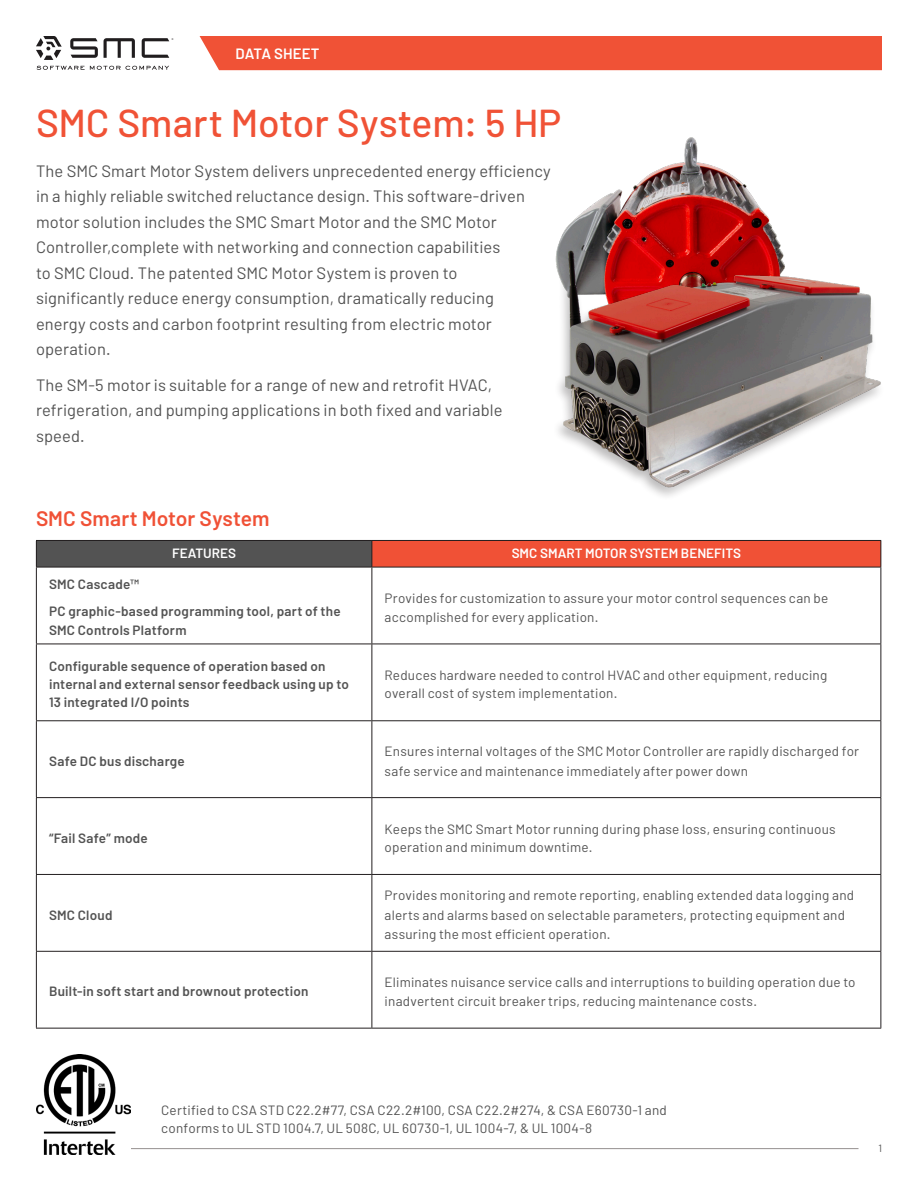
<style>
.page{position:relative;width:918px;height:1188px;background:#fff}
.page>*{position:absolute;margin:0;border:0;box-sizing:border-box;transform-origin:0 0}
.Headline{font:500 39px "Barlow";color:#f05236}
.Subhead{font:600 21px "Barlow";color:#f05136}
.Intro{font:16.5px/25.5px "Barlow";letter-spacing:.005em;color:#535353}
.Subhead-2{font:600 15px "Barlow";letter-spacing:.005em;color:#fff}
.Body{font:13.5px/19.5px "Barlow";letter-spacing:.015em;color:#535353}
.Body-2{font:600 13.5px/18px "Barlow";letter-spacing:.015em;color:#535353}
.t1{font:600 13.5px "Barlow";color:#fff}
.Body-3{font:10.5px "Barlow";color:#535353}
</style>
<div class="page">
<hr style="left:36px;top:1148px;width:823px;height:1px;background:#95908f">
<div style="left:200px;top:36px;width:682px;height:34px;background:#f05236"></div>
<img style="left:562px;top:137px;width:215px;height:98px">
<img style="left:555px;top:235px;width:326px;height:257px">
<img style="left:36px;top:1055px;width:95px;height:99px">
<svg style="left:37px;top:66px;width:132px;height:4px"></svg>
<svg style="left:36px;top:36px;width:26px;height:24px"></svg>
<svg style="left:104px;top:38px;width:31px;height:20px"></svg>
<svg style="left:70px;top:38px;width:28px;height:20px"></svg>
<svg style="left:142px;top:38px;width:31px;height:20px"></svg>
<div style="left:36px;top:540px;width:336px;height:27px;background:#535353"></div>
<div style="left:372px;top:540px;width:509px;height:27px;background:#f05136"></div>
<hr style="left:36px;top:540px;width:336px;height:1px;background:#231f20">
<svg style="left:36px;top:541px;width:1px;height:26px"></svg>
<hr style="left:372px;top:540px;width:509px;height:1px;background:#231f20">
<svg style="left:372px;top:541px;width:1px;height:26px"></svg>
<svg style="left:880px;top:541px;width:1px;height:26px"></svg>
<hr style="left:36px;top:567px;width:336px;height:1px;background:#231f20">
<hr style="left:36px;top:567px;width:1px;height:77px;background:#231f20">
<hr style="left:372px;top:567px;width:509px;height:1px;background:#231f20">
<hr style="left:372px;top:567px;width:1px;height:77px;background:#231f20">
<hr style="left:880px;top:567px;width:1px;height:77px;background:#231f20">
<hr style="left:36px;top:644px;width:336px;height:1px;background:#231f20">
<hr style="left:36px;top:644px;width:1px;height:76px;background:#231f20">
<hr style="left:372px;top:644px;width:509px;height:1px;background:#231f20">
<hr style="left:372px;top:644px;width:1px;height:76px;background:#231f20">
<hr style="left:880px;top:644px;width:1px;height:76px;background:#231f20">
<hr style="left:36px;top:720px;width:336px;height:1px;background:#231f20">
<hr style="left:36px;top:721px;width:1px;height:76px;background:#231f20">
<hr style="left:372px;top:720px;width:509px;height:1px;background:#231f20">
<hr style="left:372px;top:721px;width:1px;height:76px;background:#231f20">
<hr style="left:880px;top:721px;width:1px;height:76px;background:#231f20">
<hr style="left:36px;top:797px;width:336px;height:1px;background:#231f20">
<hr style="left:36px;top:798px;width:1px;height:76px;background:#231f20">
<hr style="left:372px;top:797px;width:509px;height:1px;background:#231f20">
<hr style="left:372px;top:798px;width:1px;height:76px;background:#231f20">
<hr style="left:880px;top:798px;width:1px;height:76px;background:#231f20">
<hr style="left:36px;top:874px;width:336px;height:1px;background:#231f20">
<hr style="left:36px;top:875px;width:1px;height:76px;background:#231f20">
<hr style="left:372px;top:874px;width:509px;height:1px;background:#231f20">
<hr style="left:372px;top:875px;width:1px;height:76px;background:#231f20">
<hr style="left:880px;top:875px;width:1px;height:76px;background:#231f20">
<hr style="left:36px;top:951px;width:336px;height:1px;background:#231f20">
<hr style="left:36px;top:952px;width:1px;height:76px;background:#231f20">
<hr style="left:372px;top:951px;width:509px;height:1px;background:#231f20">
<hr style="left:372px;top:952px;width:1px;height:76px;background:#231f20">
<hr style="left:880px;top:952px;width:1px;height:76px;background:#231f20">
<hr style="left:36px;top:1028px;width:336px;height:1px;background:#231f20">
<hr style="left:372px;top:1028px;width:509px;height:1px;background:#231f20">
<p class="Subhead-2" style="left:236px;top:44px;width:86px">DATA SHEET</p>
<p class="Headline" style="left:36px;top:98px;width:527px">SMC Smart Motor System: 5 HP</p>
<p class="Intro" style="left:36px;top:158px;width:516px">The SMC Smart Motor System delivers unprecedented energy efficiency in a highly reliable switched reluctance design. This software-driven motor solution includes the SMC Smart Motor and the SMC Motor Controller,complete with networking and connection capabilities<br>to SMC Cloud. The patented SMC Motor System is proven to<br>significantly reduce energy consumption, dramatically reducing<br>energy costs and carbon footprint resulting from electric motor operation.</p>
<p class="Intro" style="left:36px;top:372px;width:468px">The SM-5 motor is suitable for a range of new and retrofit HVAC, refrigeration, and pumping applications in both fixed and variable speed.</p>
<p class="Subhead" style="left:36px;top:505px;width:235px">SMC Smart Motor System</p>
<p class="t1" style="left:172px;top:545px;width:65px">FEATURES</p>
<p class="t1" style="left:512px;top:545px;width:231px">SMC SMART MOTOR SYSTEM BENEFITS</p>
<p class="Body-2" style="left:49px;top:575px;width:92px">SMC Cascade™</p>
<p class="Body-2" style="left:49px;top:601px;width:293px;line-height:19.5px">PC graphic-based programming tool, part of the<br>SMC Controls Platform</p>
<p class="Body" style="left:385px;top:588px;width:445px">Provides for customization to assure your motor control sequences can be accomplished for every application.</p>
<p class="Body-2" style="left:49px;top:657px;width:301px">Configurable sequence of operation based on internal and external sensor feedback using up to<br>13 integrated I/O points</p>
<p class="Body" style="left:385px;top:666px;width:444px;line-height:18px">Reduces hardware needed to control HVAC and other equipment, reducing overall cost of system implementation.</p>
<p class="Body-2" style="left:49px;top:752px;width:137px">Safe DC bus discharge</p>
<p class="Body" style="left:385px;top:741px;width:476px">Ensures internal voltages of the SMC Motor Controller are rapidly discharged for safe service and maintenance immediately after power down</p>
<p class="Body-2" style="left:49px;top:829px;width:100px">“Fail Safe” mode</p>
<p class="Body" style="left:385px;top:820px;width:453px;line-height:18px">Keeps the SMC Smart Motor running during phase loss, ensuring continuous operation and minimum downtime.</p>
<p class="Body-2" style="left:49px;top:906px;width:65px">SMC Cloud</p>
<p class="Body" style="left:385px;top:885px;width:471px">Provides monitoring and remote reporting, enabling extended data logging and alerts and alarms based on selectable parameters, protecting equipment and assuring the most efficient operation.</p>
<p class="Body-2" style="left:49px;top:982px;width:261px">Built-in soft start and brownout protection</p>
<p class="Body" style="left:385px;top:972px;width:473px">Eliminates nuisance service calls and interruptions to building operation due to inadvertent circuit breaker trips, reducing maintenance costs.</p>
<p class="Body" style="left:161px;top:1101px;width:507px;line-height:18px">Certified to CSA STD C22.2#77, CSA C22.2#100, CSA C22.2#274, &amp; CSA E60730-1 and conforms to UL STD 1004.7, UL 508C, UL 60730-1, UL 1004-7, &amp; UL 1004-8</p>
<p class="Body-3" style="left:878px;top:1142px;width:5px">1</p>
</div>
